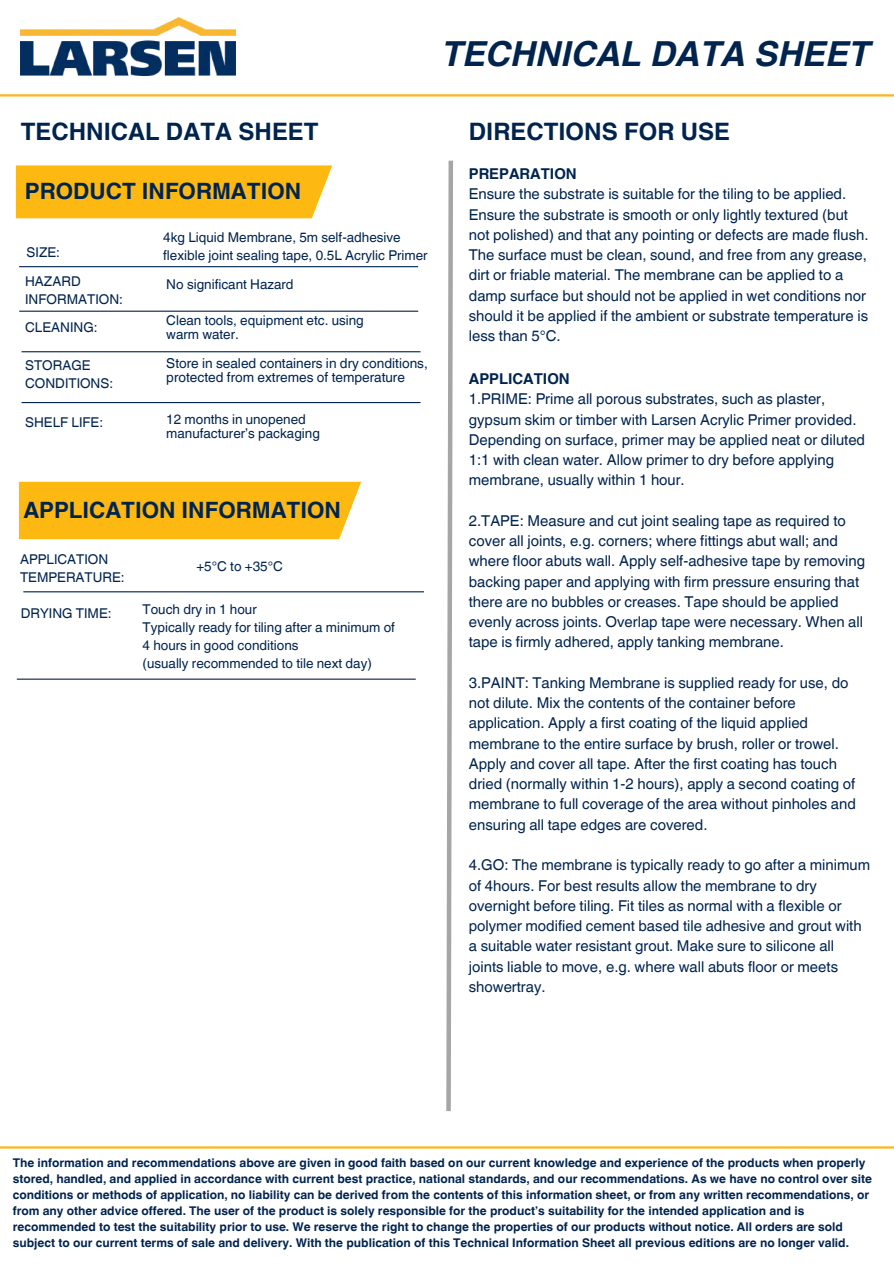
<style>
.page{position:relative;width:894px;height:1264px;background:#fff}
.page>*{position:absolute;margin:0;border:0;box-sizing:border-box;transform-origin:0 0}
.t1{font:italic 700 34.5px "Helvetica World";color:#01244e}
.t2{font:700 24px "Helvetica World";color:#01244e}
.t3{font:700 22.5px "Helvetica World";color:#01244e}
.t4{font:15px/20.2px "Helvetica World";color:#01244e}
.t5{font:700 15px "Helvetica World";color:#01244e}
.t6{font:13.65px/13.6px "Helvetica World";color:#01244e}
.t7{font:13.5px/18px "Helvetica World";color:#01244e}
.t8{font:700 12px/16px "Helvetica World";color:#01244e}
</style>
<div class="page">
<hr style="left:0;top:94px;width:893px;height:3px;background:#fcb61a">
<hr style="left:0;top:1146px;width:893px;height:2px;background:#fcb61a">
<hr style="left:19px;top:310px;width:399px;height:2px;background:#01244e">
<img style="left:21px;top:17px;width:215px;height:59px">
<svg style="left:446px;top:160px;width:7px;height:951px"></svg>
<div style="left:16px;top:165px;width:316px;height:53px;background:#fdb911"></div>
<div style="left:19px;top:482px;width:342px;height:57px;background:#fdb911"></div>
<hr style="left:23px;top:591px;width:401px;height:1px;background:#01244e">
<hr style="left:17px;top:678px;width:398px;height:1px;background:#01244e">
<hr style="left:19px;top:266px;width:399px;height:1px;background:#01244e">
<hr style="left:22px;top:402px;width:398px;height:1px;background:#01244e">
<hr style="left:22px;top:351px;width:398px;height:1px;background:#01244e">
<h1 class="t1" style="left:442px;top:26px;width:429px">TECHNICAL DATA SHEET</h1>
<h2 class="t2" style="left:21px;top:112px;width:299px">TECHNICAL DATA SHEET</h2>
<h3 class="t3" style="left:25px;top:173px;width:277px">PRODUCT INFORMATION</h3>
<p class="t7" style="left:27px;top:244px;width:35px">SIZE:</p>
<p class="t7" style="left:25px;top:272px;width:99px">HAZARD<br>INFORMATION:</p>
<p class="t7" style="left:163px;top:228px;width:266px">4kg Liquid Membrane, 5m self-adhesive flexible joint sealing tape, 0.5L Acrylic Primer</p>
<p class="t7" style="left:166px;top:276px;width:129px">No significant Hazard</p>
<p class="t7" style="left:25px;top:318px;width:74px">CLEANING:</p>
<p class="t7" style="left:166px;top:314px;width:199px;line-height:13.5px">Clean tools, equipment etc. using warm water.</p>
<p class="t7" style="left:25px;top:356px;width:89px">STORAGE<br>CONDITIONS:</p>
<p class="t7" style="left:25px;top:413px;width:79px">SHELF LIFE:</p>
<p class="t6" style="left:166px;top:356px;width:263px">Store in sealed containers in dry conditions, protected from extremes of temperature</p>
<p class="t7" style="left:166px;top:413px;width:155px;line-height:13.5px">12 months in unopened manufacturer’s packaging</p>
<h3 class="t3" style="left:23px;top:492px;width:319px">APPLICATION INFORMATION</h3>
<p class="t7" style="left:20px;top:550px;width:106px">APPLICATION<br>TEMPERATURE:</p>
<p class="t7" style="left:196px;top:557px;width:88px">+5°C to +35°C</p>
<p class="t7" style="left:21px;top:604px;width:92px">DRYING TIME:</p>
<p class="t7" style="left:142px;top:600px;width:254px">Touch dry in 1 hour<br>Typically ready for tiling after a minimum of<br>4 hours in good conditions<br>(usually recommended to tile next day)</p>
<h2 class="t2" style="left:468px;top:112px;width:263px">DIRECTIONS FOR USE</h2>
<p class="t5" style="left:468px;top:162px;width:109px">PREPARATION</p>
<p class="t4" style="left:468px;top:184px;width:401px">Ensure the substrate is suitable for the tiling to be applied.<br>Ensure the substrate is smooth or only lightly textured (but not polished) and that any pointing or defects are made flush.<br>The surface must be clean, sound, and free from any grease, dirt or friable material. The membrane can be applied to a damp surface but should not be applied in wet conditions nor should it be applied if the ambient or substrate temperature is less than 5°C.</p>
<p class="t5" style="left:468px;top:366px;width:102px">APPLICATION</p>
<p class="t4" style="left:468px;top:389px;width:397px">1.PRIME: Prime all porous substrates, such as plaster, gypsum skim or timber with Larsen Acrylic Primer provided.<br>Depending on surface, primer may be applied neat or diluted 1:1 with clean water. Allow primer to dry before applying membrane, usually within 1 hour.</p>
<p class="t4" style="left:468px;top:510px;width:397px">2.TAPE: Measure and cut joint sealing tape as required to cover all joints, e.g. corners; where fittings abut wall; and where floor abuts wall. Apply self-adhesive tape by removing backing paper and applying with firm pressure ensuring that there are no bubbles or creases. Tape should be applied evenly across joints. Overlap tape were necessary. When all tape is firmly adhered, apply tanking membrane.</p>
<p class="t4" style="left:468px;top:672px;width:388px">3.PAINT: Tanking Membrane is supplied ready for use, do not dilute. Mix the contents of the container before application. Apply a first coating of the liquid applied membrane to the entire surface by brush, roller or trowel.<br>Apply and cover all tape. After the first coating has touch dried (normally within 1-2 hours), apply a second coating of membrane to full coverage of the area without pinholes and ensuring all tape edges are covered.</p>
<p class="t4" style="left:468px;top:855px;width:402px">4.GO: The membrane is typically ready to go after a minimum of 4hours. For best results allow the membrane to dry overnight before tiling. Fit tiles as normal with a flexible or polymer modified cement based tile adhesive and grout with a suitable water resistant grout. Make sure to silicone all joints liable to move, e.g. where wall abuts floor or meets showertray.</p>
<p class="t8" style="left:13px;top:1153px;width:860px">The information and recommendations above are given in good faith based on our current knowledge and experience of the products when properly stored, handled, and applied in accordance with current best practice, national standards, and our recommendations. As we have no control over site conditions or methods of application, no liability can be derived from the contents of this information sheet, or from any written recommendations, or from any other advice offered. The user of the product is solely responsible for the product’s suitability for the intended application and is recommended to test the suitability prior to use. We reserve the right to change the properties of our products without notice. All orders are sold subject to our current terms of sale and delivery. With the publication of this Technical Information Sheet all previous editions are no longer valid.</p>
</div>
